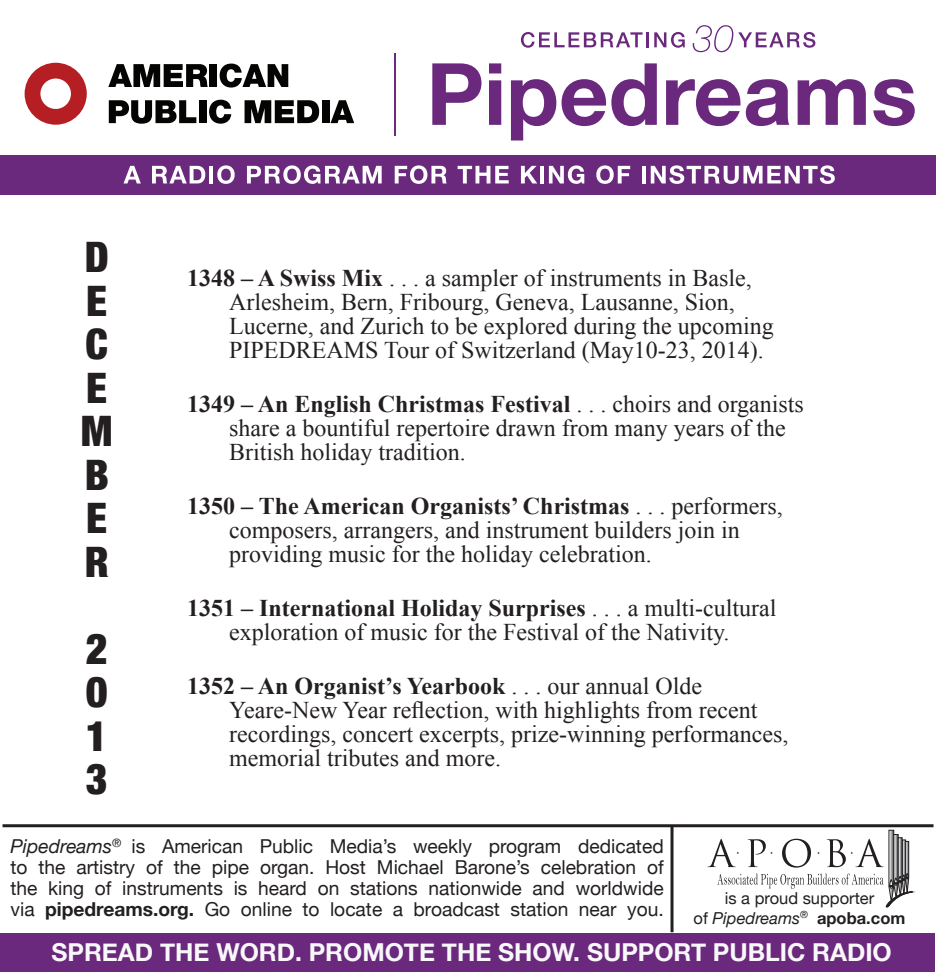
<style>
.page{position:relative;width:936px;height:972px;background:#fff}
.page>*{position:absolute;margin:0;border:0;box-sizing:border-box;transform-origin:0 0}
.t1{font:900 condensed 42px "Helvetica Neue";color:#231f20}
.t2{font:700 24.6px "Helvetica Neue";color:#f8f8f9}
.Short_Form_4{font:24px/24px "Times New Roman";color:#231f20}
.t3{font:19.2px/21px "Helvetica Neue";color:#231f20;text-align:justify}
.t4{font:italic 16.5px "Helvetica Neue";color:#231f20}
.t5{font:16.5px "Helvetica Neue";color:#231f20}
.s1{font-weight:700}
.s2{font-style:italic}
.s3{font-style:normal}
.s4{font-weight:700;font-style:normal}
</style>
<div class="page">
<div style="left:1px;top:933px;width:934px;height:39px;background:#6b297e"></div>
<hr style="left:3px;top:824px;width:931px;height:3px;background:#231f20">
<hr style="left:671px;top:826px;width:3px;height:106px;background:#231f20">
<svg style="left:708px;top:830px;width:205px;height:78px"></svg>
<svg style="left:108px;top:64px;width:100px;height:23px"></svg>
<div style="left:210px;top:64px;width:7px;height:23px;background:#040503"></div>
<svg style="left:220px;top:64px;width:68px;height:24px"></svg>
<svg style="left:109px;top:100px;width:87px;height:24px"></svg>
<div style="left:199px;top:100px;width:7px;height:23px;background:#040503"></div>
<svg style="left:209px;top:100px;width:22px;height:24px"></svg>
<svg style="left:245px;top:100px;width:74px;height:23px"></svg>
<div style="left:322px;top:100px;width:7px;height:23px;background:#040503"></div>
<svg style="left:331px;top:100px;width:23px;height:23px"></svg>
<svg style="left:25px;top:63px;width:62px;height:62px"></svg>
<hr style="left:394px;top:54px;width:2px;height:82px;background:#6b297e">
<svg style="left:432px;top:63px;width:49px;height:62px"></svg>
<svg style="left:489px;top:63px;width:12px;height:62px"></svg>
<svg style="left:511px;top:79px;width:45px;height:62px"></svg>
<svg style="left:562px;top:63px;width:95px;height:63px"></svg>
<svg style="left:666px;top:79px;width:123px;height:47px"></svg>
<svg style="left:798px;top:79px;width:68px;height:46px"></svg>
<svg style="left:873px;top:79px;width:42px;height:47px"></svg>
<div style="left:0;top:155px;width:936px;height:40px;background:#6b297e"></div>
<svg style="left:124px;top:166px;width:17px;height:17px"></svg>
<svg style="left:152px;top:166px;width:53px;height:17px"></svg>
<hr style="left:209px;top:166px;width:4px;height:17px;background:#fff">
<svg style="left:217px;top:165px;width:18px;height:19px"></svg>
<svg style="left:247px;top:165px;width:135px;height:19px"></svg>
<svg style="left:395px;top:165px;width:52px;height:19px"></svg>
<svg style="left:458px;top:166px;width:51px;height:17px"></svg>
<svg style="left:521px;top:166px;width:16px;height:17px"></svg>
<hr style="left:540px;top:166px;width:4px;height:17px;background:#fff">
<svg style="left:549px;top:165px;width:35px;height:19px"></svg>
<svg style="left:596px;top:165px;width:34px;height:19px"></svg>
<hr style="left:642px;top:166px;width:4px;height:17px;background:#fff">
<svg style="left:651px;top:165px;width:184px;height:19px"></svg>
<svg style="left:521px;top:32px;width:122px;height:16px"></svg>
<hr style="left:646px;top:32px;width:3px;height:15px;background:#6b297e">
<svg style="left:654px;top:32px;width:31px;height:16px"></svg>
<svg style="left:693px;top:25px;width:122px;height:27px"></svg>
<p class="t1" style="left:85px;top:223px;width:26px">D</p>
<p class="t1" style="left:86px;top:266px;width:22px">E</p>
<p class="t1" style="left:85px;top:310px;width:24px">C</p>
<p class="t1" style="left:86px;top:353px;width:22px">E</p>
<p class="t1" style="left:81px;top:397px;width:33px">M</p>
<p class="t1" style="left:85px;top:440px;width:26px">B</p>
<p class="t1" style="left:86px;top:484px;width:22px">E</p>
<p class="t1" style="left:85px;top:527px;width:26px">R</p>
<p class="t1" style="left:86px;top:614px;width:23px">2</p>
<p class="t1" style="left:86px;top:658px;width:23px">0</p>
<p class="t1" style="left:86px;top:701px;width:23px">1</p>
<p class="t1" style="left:86px;top:745px;width:23px">3</p>
<p class="Short_Form_4" style="left:229px;top:266px;width:546px;text-indent:-42px"><span class="s1">1348 – A Swiss Mix</span> . . . a sampler of instruments in Basle, Arlesheim, Bern, Fribourg, Geneva, Lausanne, Sion, Lucerne, and Zurich to be explored during the upcoming PIPEDREAMS Tour of Switzerland (May10-23, 2014).</p>
<p class="Short_Form_4" style="left:229px;top:392px;width:576px;text-indent:-42px"><span class="s1">1349 – An English Christmas Festival</span> . . . choirs and organists share a bountiful repertoire drawn from many years of the<br>British holiday tradition.</p>
<p class="Short_Form_4" style="left:229px;top:494px;width:555px;text-indent:-42px"><span class="s1">1350 – The American Organists’ Christmas</span> . . . performers, composers, arrangers, and instrument builders join in providing music for the holiday celebration.</p>
<p class="Short_Form_4" style="left:187px;top:596px;width:591px;text-align:center"><span class="s1">1351 – International Holiday Surprises</span> . . . a multi-cultural exploration of music for the Festival of the Nativity.</p>
<p class="Short_Form_4" style="left:229px;top:674px;width:561px;text-indent:-42px"><span class="s1">1352 – An Organist’s Yearbook</span> . . . our annual Olde Yeare-New Year reflection, with highlights from recent recordings, concert excerpts, prize-winning performances, memorial tributes and more.</p>
<p class="t3" style="left:10px;top:837px;width:655px"><span class="s2">Pipedreams</span><sup>®</sup> is American Public Media’s weekly program dedicated to the artistry of the pipe organ. Host Michael Barone’s celebration of the king of instruments is heard on stations nationwide and worldwide via <span class="s1">pipedreams.org.</span> Go online to locate a broadcast station near you.</p>
<p class="t5" style="left:725px;top:887px;width:151px">is a proud supporter</p>
<p class="t4" style="left:694px;top:906px;width:213px"><span class="s3">of</span> Pipedreams<sup>®</sup> <span class="s4">apoba.com</span></p>
<p class="t2" style="left:52px;top:933px;width:842px">SPREAD THE WORD. PROMOTE THE SHOW. SUPPORT PUBLIC RADIO</p>
</div>
